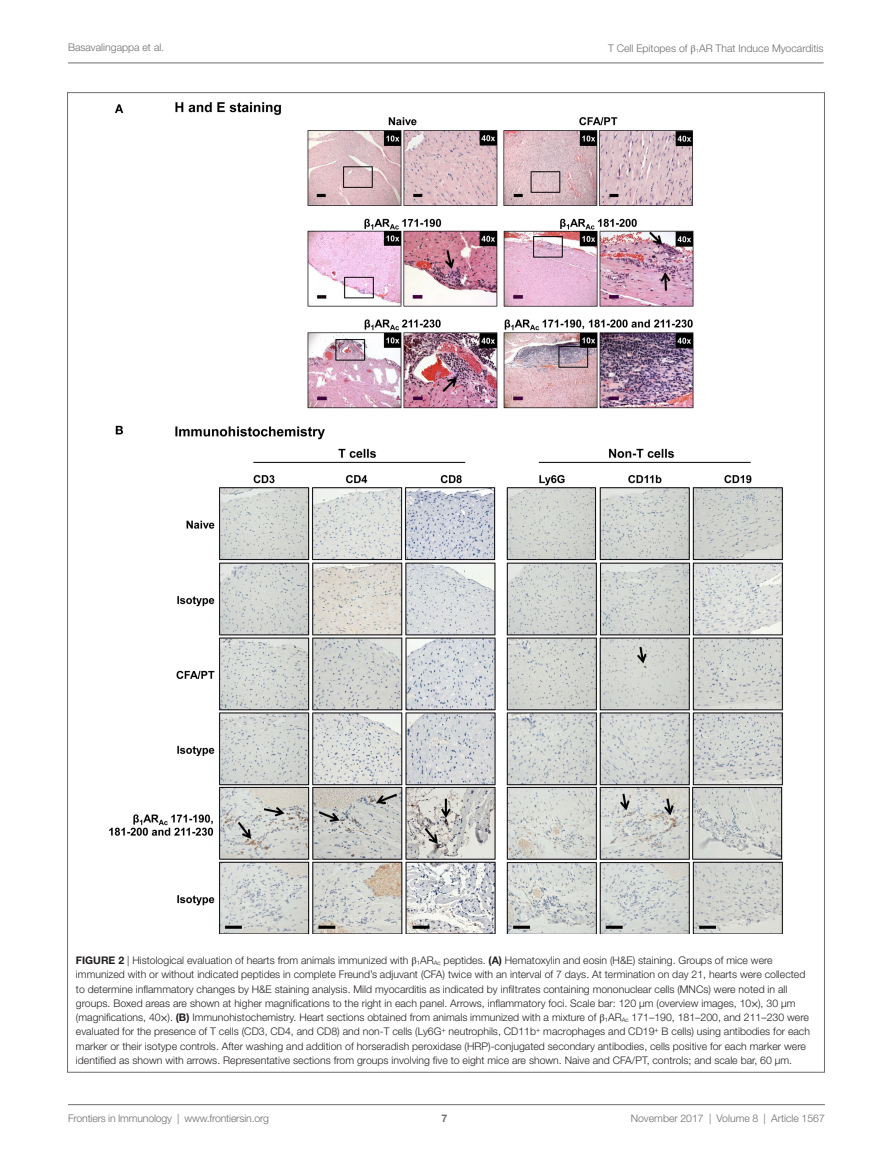
<style>
.page{position:relative;width:893px;height:1170px;background:#fff}
.page>*{position:absolute;margin:0;border:0;box-sizing:border-box;transform-origin:0 0}
.t1{font:300 10.5px/14.2px "Helvetica Neue LT Std";color:#231f20}
.t2{font:300 10.5px "Helvetica Neue LT Std";color:#6c6d70}
.t3{font:700 10.5px "Helvetica Neue LT Std";color:#6c6d70}
.s1{font-family:"STIX General";font-weight:400}
.s2{font-weight:700}
</style>
<div class="page">
<img style="left:109px;top:102px;width:674px;height:831px">
<hr style="left:68px;top:1104px;width:757px;height:1px;background:#6c6d70">
<hr style="left:68px;top:63px;width:756px;height:1px;background:#6c6d70">
<p class="t2" style="left:68px;top:41px;width:98px">Basavalingappa et al.</p>
<p class="t2" style="left:608px;top:42px;width:217px">T Cell Epitopes of <span class="s1">β</span><sub>1</sub>AR That Induce Myocarditis</p>
<p class="t1" style="left:76px;top:952px;width:736px"><span class="s2">FIG URE 2</span> | Histological evaluation of hearts from animals immunized with <span class="s1">β</span><sub>1</sub>AR<sub>Ac</sub> peptides. <span class="s2">(A)</span> Hematoxylin and eosin (H&amp;E) staining. Groups of mice were immunized with or without indicated peptides in complete Freund’s adjuvant (CFA) twice with an interval of 7 days. At termination on day 21, hearts were collected to determine inflammatory changes by H&amp;E staining analysis. Mild myocarditis as indicated by infiltrates containing mononuclear cells (MNCs) were noted in all groups. Boxed areas are shown at higher magnifications to the right in each panel. Arrows, inflammatory foci. Scale bar: 120 µm (overview images, 10<span class="s1">×</span>), 30 µm (magnifications, 40<span class="s1">×</span>). <span class="s2">(B)</span> Immunohistochemistry. Heart sections obtained from animals immunized with a mixture of <span class="s1">β</span><sub>1</sub>AR<sub>Ac</sub> 171–190, 181–200, and 211–230 were evaluated for the presence of T cells (CD3, CD4, and CD8) and non-T cells (Ly6G<sup>+</sup> neutrophils, CD11b<sup>+</sup> macrophages and CD19<sup>+</sup> B cells) using antibodies for each marker or their isotype controls. After washing and addition of horseradish peroxidase (HRP)-conjugated secondary antibodies, cells positive for each marker were identified as shown with arrows. Representative sections from groups involving five to eight mice are shown. Naive and CFA/PT, controls; and scale bar, 60 µm.</p>
<p class="t2" style="left:68px;top:1111px;width:203px">Frontiers in Immunology | www.frontiersin.org</p>
<p class="t2" style="left:631px;top:1111px;width:196px">November 2017 | Volume 8 | Article 1567</p>
<p class="t3" style="left:441px;top:1111px;width:7px">7</p>
</div>
